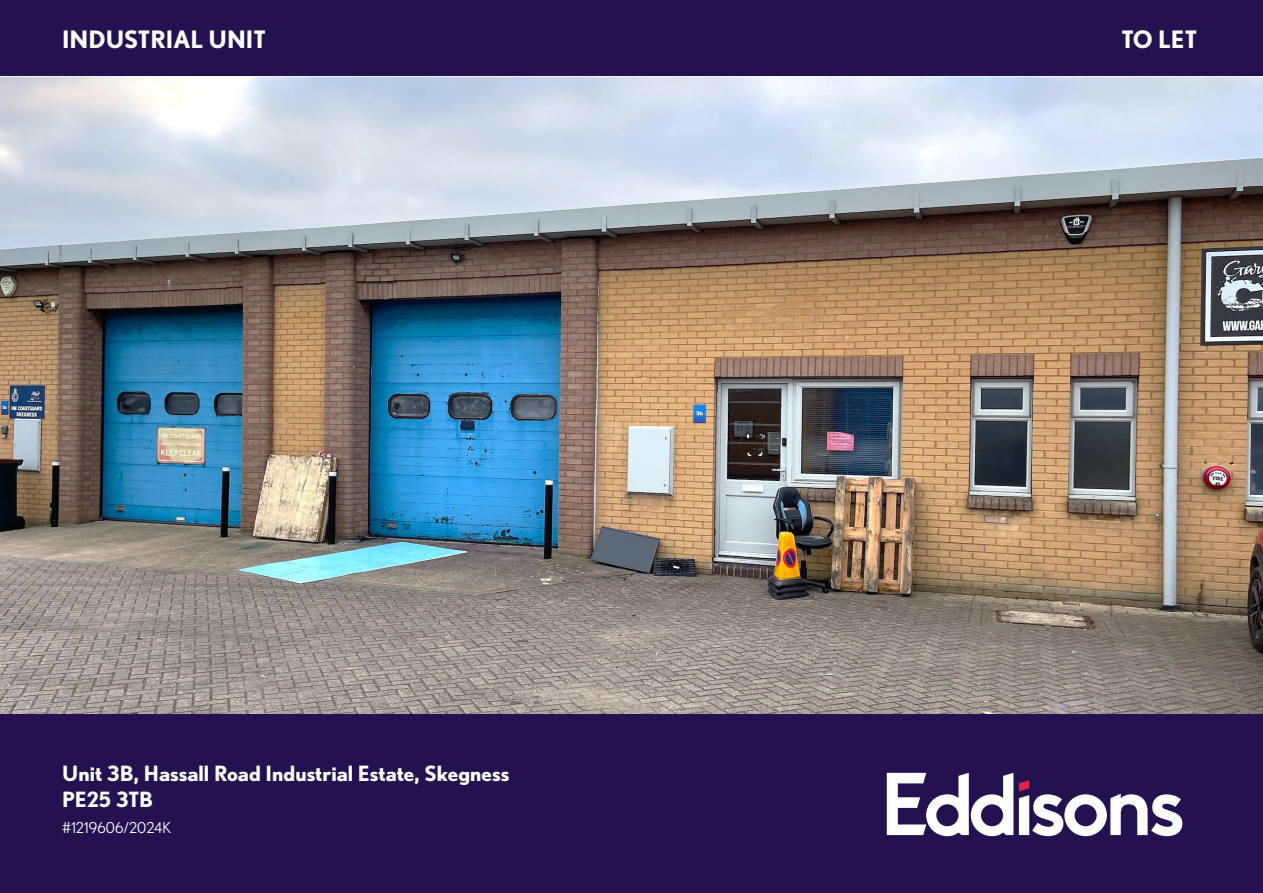
<style>
.page{position:relative;width:1263px;height:893px;background:#fff}
.page>*{position:absolute;margin:0;border:0;box-sizing:border-box;transform-origin:0 0}
.t1{font:700 24px "Nobel";color:#fff}
.t2{font:700 21px/25.2px "Nobel";color:#fff}
.t3{font:15px "Nobel";letter-spacing:.005em;color:#fff}
</style>
<div class="page">
<img style="left:0;top:77px;width:1263px;height:637px">
<div style="left:0;top:714px;width:1263px;height:179px;background:#23124f"></div>
<svg style="left:887px;top:773px;width:126px;height:63px"></svg>
<svg style="left:1019px;top:780px;width:163px;height:56px"></svg>
<div style="left:0;top:0;width:1263px;height:76px;background:#23124f"></div>
<p class="t1" style="left:62px;top:25px;width:205px">INDUSTRIAL UNIT</p>
<p class="t1" style="left:1121px;top:25px;width:77px">TO LET</p>
<p class="t2" style="left:62px;top:761px;width:449px">Unit 3B, Hassall Road Industrial Estate, Skegness<br>PE25 3TB</p>
<p class="t3" style="left:62px;top:819px;width:111px">#1219606/2024K</p>
</div>
